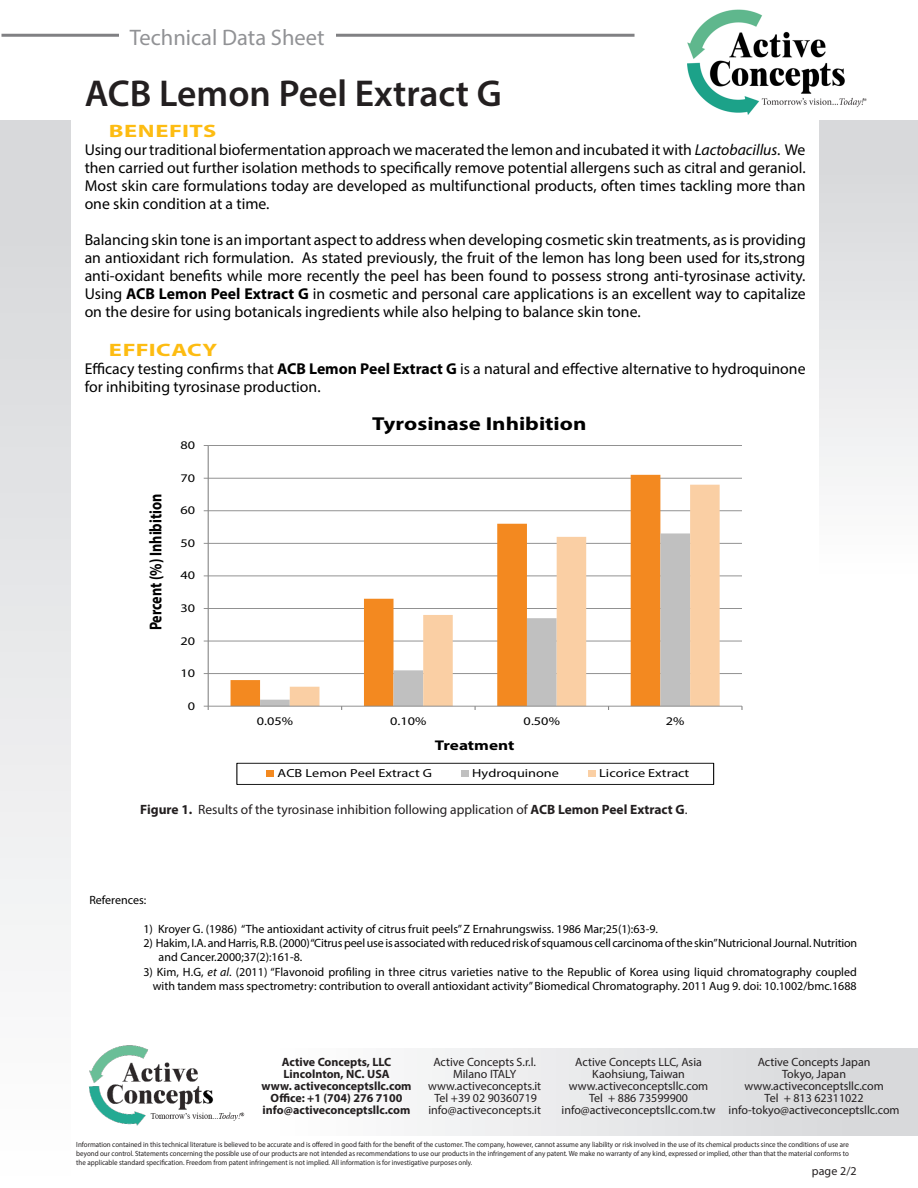
<style>
.page{position:relative;width:918px;height:1188px;background:#fff}
.page>*{position:absolute;margin:0;border:0;box-sizing:border-box;transform-origin:0 0}
.t1{font:600 37.5px "Myriad Pro";color:#231f20}
.t2{font:22.5px "Myriad Pro";color:#919295}
.t3{font:700 18.75px "Myriad Pro";color:#000;scale:1.22 1}
.t4{font:700 18px "Myriad Pro";letter-spacing:.02em;color:#fdbc12;scale:1.36 1}
.t5{font:700 17.1px "Myriad Pro";color:#000;scale:.82 1}
.t6{font:15.75px/18px "Myriad Pro";color:#000;text-align:justify}
.t7{font:700 14.1px "Myriad Pro";letter-spacing:-.005em;color:#000;scale:1.22 1}
.t8{font:13.5px "Myriad Pro";color:#231f20}
.t9{font:12px "Myriad Pro";color:#000}
.t10{font:12px "Myriad Pro";color:#231f20}
.t11{font:700 12px "Myriad Pro";color:#231f20}
.t12{font:11.7px "Myriad Pro";letter-spacing:.005em;color:#000;scale:1.22 1}
.t13{font:7.5px/9px "Myriad Pro";color:#231f20;text-align:justify;scale:.93 1}
.s1{font-style:italic}
.s2{font-weight:700}
</style>
<div class="page">
<hr style="left:2px;top:34px;width:633px;height:3px;background:#808083">
<div style="left:819px;top:120px;width:99px;height:459px;background:linear-gradient(to bottom,#d4d5d8,#fefefe)"></div>
<div style="left:272px;top:1048px;width:646px;height:87px;background:linear-gradient(to right,#fefefe,#d4d5d8)"></div>
<div style="left:0;top:120px;width:71px;height:1068px;background:linear-gradient(to bottom,#d4d5d8,#fefefe)"></div>
<hr style="left:208px;top:673px;width:534px;height:1px;background:#868686">
<hr style="left:208px;top:641px;width:534px;height:1px;background:#868686">
<hr style="left:208px;top:608px;width:534px;height:1px;background:#868686">
<hr style="left:208px;top:575px;width:534px;height:1px;background:#868686">
<hr style="left:208px;top:543px;width:534px;height:1px;background:#868686">
<hr style="left:208px;top:510px;width:534px;height:1px;background:#868686">
<hr style="left:208px;top:478px;width:534px;height:1px;background:#868686">
<hr style="left:208px;top:445px;width:534px;height:1px;background:#868686">
<svg style="left:231px;top:475px;width:429px;height:231px"></svg>
<svg style="left:260px;top:533px;width:30px;height:173px"></svg>
<svg style="left:290px;top:485px;width:430px;height:221px"></svg>
<hr style="left:208px;top:445px;width:1px;height:261px;background:#868686">
<hr style="left:208px;top:706px;width:534px;height:1px;background:#868686">
<div style="left:237px;top:763px;width:477px;height:22px;border:1px solid #000"></div>
<div style="left:267px;top:771px;width:7px;height:6px;background:#f38920"></div>
<div style="left:461px;top:771px;width:8px;height:6px;background:#c0c0c0"></div>
<div style="left:588px;top:771px;width:8px;height:6px;background:#facfa4"></div>
<img style="left:688px;top:9px;width:179px;height:105px">
<div style="left:119px;top:28px;width:217px;height:31px;background:#fff"></div>
<img style="left:89px;top:1045px;width:156px;height:81px">
<p class="t2" style="left:130px;top:23px;width:196px">Technical Data Sheet</p>
<p class="t1" style="left:85px;top:69px;width:419px">ACB Lemon Peel Extract G</p>
<p class="t4" style="left:109px;top:119px;width:81px">BENEFITS</p>
<p class="t6" style="left:85px;top:140px;width:722px">Using our traditional biofermentation approach we macerated the lemon and incubated it with <span class="s1">Lactobacillus</span>. We then carried out further isolation methods to specifically remove potential allergens such as citral and geraniol.<br>Most skin care formulations today are developed as multifunctional products, often times tackling more than one skin condition at a time.</p>
<p class="t6" style="left:85px;top:230px;width:723px">Balancing skin tone is an important aspect to address when developing cosmetic skin treatments, as is providing an antioxidant rich formulation. As stated previously, the fruit of the lemon has long been used for its,strong anti-oxidant benefits while more recently the peel has been found to possess strong anti-tyrosinase activity.<br>Using <span class="s2">ACB Lemon Peel Extract G</span> in cosmetic and personal care applications is an excellent way to capitalize on the desire for using botanicals ingredients while also helping to balance skin tone.</p>
<p class="t4" style="left:109px;top:338px;width:81px">EFFICACY</p>
<p class="t6" style="left:85px;top:359px;width:722px">Efficacy testing confirms that <span class="s2">ACB Lemon Peel Extract G</span> is a natural and effective alternative to hydroquinone for inhibiting tyrosinase production.</p>
<p class="t5" style="left:145px;top:630px;width:168px;rotate:-90deg">Percent (%) Inhibition</p>
<p class="t12" style="left:180px;top:438px;width:14px">80</p>
<p class="t12" style="left:180px;top:470px;width:14px">70</p>
<p class="t12" style="left:180px;top:503px;width:14px">60</p>
<p class="t12" style="left:180px;top:536px;width:14px">50</p>
<p class="t12" style="left:180px;top:568px;width:14px">40</p>
<p class="t12" style="left:180px;top:601px;width:14px">30</p>
<p class="t12" style="left:180px;top:633px;width:14px">20</p>
<p class="t12" style="left:180px;top:666px;width:14px">10</p>
<p class="t12" style="left:188px;top:699px;width:7px">0</p>
<p class="t3" style="left:372px;top:411px;width:177px">Tyrosinase Inhibition</p>
<p class="t12" style="left:257px;top:714px;width:31px">0.05%</p>
<p class="t12" style="left:390px;top:714px;width:31px">0.10%</p>
<p class="t12" style="left:524px;top:714px;width:31px">0.50%</p>
<p class="t12" style="left:666px;top:714px;width:17px">2%</p>
<p class="t7" style="left:435px;top:736px;width:67px">Treatment</p>
<p class="t12" style="left:278px;top:766px;width:128px">ACB Lemon Peel Extract G</p>
<p class="t12" style="left:472px;top:766px;width:73px">Hydroquinone</p>
<p class="t12" style="left:599px;top:766px;width:75px">Licorice Extract</p>
<p class="t8" style="left:140px;top:801px;width:549px"><span class="s2">Figure 1.</span> Results of the tyrosinase inhibition following application of <span class="s2">ACB Lemon Peel Extract G</span>.</p>
<p class="t9" style="left:89px;top:892px;width:58px">References:</p>
<p class="t9" style="left:143px;top:921px;width:516px">1) Kroyer G. (1986) “The antioxidant activity of citrus fruit peels” Z Ernahrungswiss. 1986 Mar;25(1):63-9.</p>
<p class="t9" style="left:143px;top:936px;width:715px">2) Hakim, I.A. and Harris, R.B. (2000) “Citrus peel use is associated with reduced risk of squamous cell carcinoma of the skin” Nutricional Journal. Nutrition</p>
<p class="t9" style="left:159px;top:950px;width:145px">and Cancer.2000;37(2):161-8.</p>
<p class="t9" style="left:143px;top:964px;width:715px">3) Kim, H.G, <span class="s1">et al</span>. (2011) “Flavonoid profiling in three citrus varieties native to the Republic of Korea using liquid chromatography coupled</p>
<p class="t9" style="left:153px;top:979px;width:706px">with tandem mass spectrometry: contribution to overall antioxidant activity” Biomedical Chromatography. 2011 Aug 9. doi: 10.1002/bmc.1688</p>
<p class="t11" style="left:282px;top:1054px;width:111px">Active Concepts, LLC</p>
<p class="t11" style="left:283px;top:1066px;width:108px">Lincolnton, NC. USA</p>
<p class="t11" style="left:262px;top:1078px;width:152px">www. activeconceptsllc.com</p>
<p class="t11" style="left:271px;top:1090px;width:133px">Office: +1 (704) 276 7100</p>
<p class="t11" style="left:263px;top:1102px;width:149px">info@activeconceptsllc.com</p>
<p class="t10" style="left:433px;top:1055px;width:104px">Active Concepts S.r.l.</p>
<p class="t10" style="left:453px;top:1067px;width:65px">Milano ITALY</p>
<p class="t10" style="left:428px;top:1079px;width:115px">www.activeconcepts.it</p>
<p class="t10" style="left:434px;top:1091px;width:104px">Tel +39 02 90360719</p>
<p class="t10" style="left:428px;top:1103px;width:114px">info@activeconcepts.it</p>
<p class="t10" style="left:575px;top:1055px;width:128px">Active Concepts LLC, Asia</p>
<p class="t10" style="left:592px;top:1067px;width:94px">Kaohsiung, Taiwan</p>
<p class="t10" style="left:569px;top:1079px;width:141px">www.activeconceptsllc.com</p>
<p class="t10" style="left:589px;top:1091px;width:100px">Tel + 886 73599900</p>
<p class="t10" style="left:562px;top:1103px;width:156px">info@activeconceptsllc.com.tw</p>
<p class="t10" style="left:758px;top:1055px;width:114px">Active Concepts Japan</p>
<p class="t10" style="left:782px;top:1067px;width:65px">Tokyo, Japan</p>
<p class="t10" style="left:744px;top:1079px;width:141px">www.activeconceptsllc.com</p>
<p class="t10" style="left:765px;top:1091px;width:100px">Tel + 813 62311022</p>
<p class="t10" style="left:729px;top:1103px;width:172px">info-tokyo@activeconceptsllc.com</p>
<p class="t13" style="left:76px;top:1139px;width:832px">Information contained in this technical literature is believed to be accurate and is offered in good faith for the benefit of the customer. The company, however, cannot assume any liability or risk involved in the use of its chemical products since the conditions of use are beyond our control. Statements concerning the possible use of our products are not intended as recommendations to use our products in the infringement of any patent. We make no warranty of any kind, expressed or implied, other than that the material conforms to the applicable standard specification. Freedom from patent infringement is not implied. All information is for investigative purposes only.</p>
<p class="t10" style="left:812px;top:1164px;width:47px">page 2/2</p>
</div>
